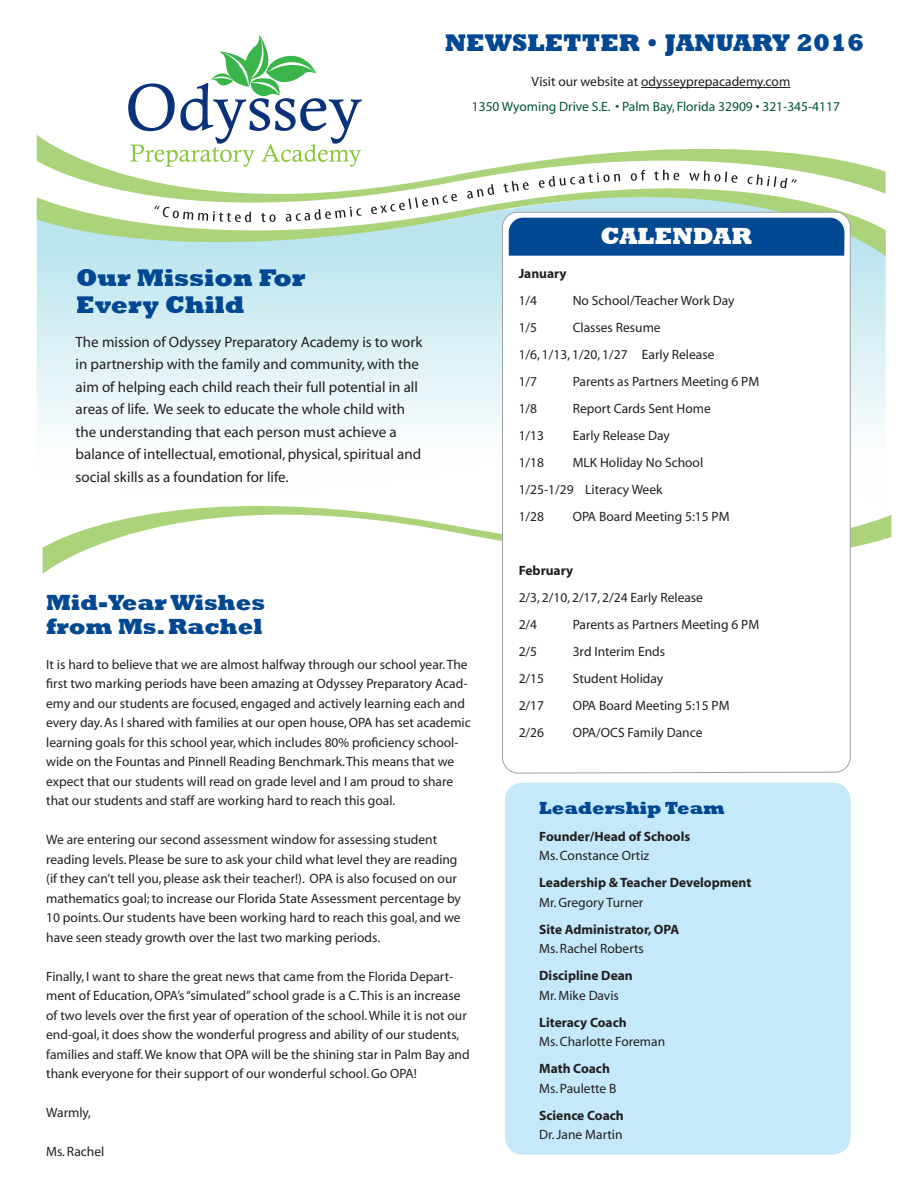
<style>
.page{position:relative;width:918px;height:1188px;background:#fff}
.page>*{position:absolute;margin:0;border:0;box-sizing:border-box;transform-origin:0 0}
.t1{font:800 24.75px "Rockwell";color:#014892}
.t2{font:800 24px "Rockwell";color:#fff}
.t3{font:800 22.5px "Rockwell";color:#014892}
.t4{font:800 18px "Rockwell";color:#014892}
.t5{font:15px/22.5px "Myriad";color:#231f20}
.t6{font:13.5px/19.5px "Myriad";color:#231f20}
.t7{font:700 13.5px "Myriad";color:#231f20}
.t8{font:13.5px "Myriad";color:#015434}
</style>
<div class="page">
<svg style="left:37px;top:273px;width:849px;height:156px;background:#dcf1f6"></svg>
<svg style="left:37px;top:135px;width:741px;height:17px"></svg>
<svg style="left:37px;top:152px;width:849px;height:121px"></svg>
<svg style="left:43px;top:506px;width:848px;height:68px"></svg>
<svg style="left:154px;top:205px;width:97px;height:17px"></svg>
<svg style="left:261px;top:213px;width:15px;height:9px"></svg>
<svg style="left:286px;top:207px;width:76px;height:14px"></svg>
<svg style="left:371px;top:194px;width:86px;height:20px"></svg>
<svg style="left:467px;top:184px;width:27px;height:15px"></svg>
<svg style="left:503px;top:181px;width:26px;height:11px"></svg>
<svg style="left:539px;top:173px;width:81px;height:15px"></svg>
<svg style="left:631px;top:170px;width:15px;height:11px"></svg>
<svg style="left:654px;top:170px;width:25px;height:10px"></svg>
<svg style="left:689px;top:170px;width:48px;height:13px"></svg>
<svg style="left:747px;top:174px;width:50px;height:14px"></svg>
<hr style="left:641px;top:87px;width:149px;height:1px;background:#231f20">
<svg style="left:128px;top:34px;width:234px;height:133px"></svg>
<svg style="left:502px;top:211px;width:349px;height:563px"></svg>
<div style="left:509px;top:218px;width:335px;height:38px;background:#014892"></div>
<div style="left:505px;top:783px;width:346px;height:372px;background:#c3e9fa;border-radius:18px"></div>
<p class="t1" style="left:445px;top:29px;width:421px">NEWSLETTER • JANUARY 2016</p>
<p class="t6" style="left:532px;top:72px;width:260px">Visit our website at odysseyprepacademy.com</p>
<p class="t8" style="left:472px;top:100px;width:370px">1350 Wyoming Drive S.E. • Palm Bay, Florida 32909 • 321-345-4117</p>
<p class="t1" style="left:76px;top:264px;width:231px">Our Mission For</p>
<p class="t1" style="left:76px;top:291px;width:170px">Every Child</p>
<p class="t5" style="left:76px;top:331px;width:348px">The mission of Odyssey Preparatory Academy is to work in partnership with the family and community, with the aim of helping each child reach their full potential in all areas of life. We seek to educate the whole child with the understanding that each person must achieve a balance of intellectual, emotional, physical, spiritual and social skills as a foundation for life.</p>
<p class="t3" style="left:46px;top:590px;width:221px">Mid-Year Wishes</p>
<p class="t3" style="left:46px;top:614px;width:218px">from Ms. Rachel</p>
<p class="t6" style="left:46px;top:655px;width:426px">It is hard to believe that we are almost halfway through our school year. The first two marking periods have been amazing at Odyssey Preparatory Acad&shy;emy and our students are focused, engaged and actively learning each and every day. As I shared with families at our open house, OPA has set academic learning goals for this school year, which includes 80% proficiency school&shy;wide on the Fountas and Pinnell Reading Benchmark. This means that we expect that our students will read on grade level and I am proud to share that our students and staff are working hard to reach this goal.</p>
<p class="t6" style="left:46px;top:831px;width:416px">We are entering our second assessment window for assessing student reading levels. Please be sure to ask your child what level they are reading (if they can’t tell you, please ask their teacher!). OPA is also focused on our mathematics goal; to increase our Florida State Assessment percentage by 10 points. Our students have been working hard to reach this goal, and we have seen steady growth over the last two marking periods.</p>
<p class="t6" style="left:46px;top:967px;width:425px">Finally, I want to share the great news that came from the Florida Depart&shy;ment of Education, OPA’s “simulated” school grade is a C. This is an increase of two levels over the first year of operation of the school. While it is not our end-goal, it does show the wonderful progress and ability of our students, families and staff. We know that OPA will be the shining star in Palm Bay and thank everyone for their support of our wonderful school. Go OPA!</p>
<p class="t6" style="left:46px;top:1104px;width:46px">Warmly,</p>
<p class="t6" style="left:46px;top:1143px;width:60px">Ms. Rachel</p>
<p class="t2" style="left:601px;top:222px;width:153px">CALENDAR</p>
<p class="t7" style="left:519px;top:267px;width:49px">January</p>
<p class="t6" style="left:519px;top:292px;width:20px">1/4</p>
<p class="t6" style="left:573px;top:292px;width:163px">No School/Teacher Work Day</p>
<p class="t6" style="left:519px;top:319px;width:20px">1/5</p>
<p class="t6" style="left:573px;top:319px;width:89px">Classes Resume</p>
<p class="t6" style="left:519px;top:346px;width:197px">1/6, 1/13, 1/20, 1/27 Early Release</p>
<p class="t6" style="left:519px;top:373px;width:20px">1/7</p>
<p class="t6" style="left:573px;top:373px;width:188px">Parents as Partners Meeting 6 PM</p>
<p class="t6" style="left:519px;top:400px;width:20px">1/8</p>
<p class="t6" style="left:573px;top:400px;width:140px">Report Cards Sent Home</p>
<p class="t6" style="left:519px;top:427px;width:27px">1/13</p>
<p class="t6" style="left:573px;top:427px;width:99px">Early Release Day</p>
<p class="t6" style="left:519px;top:454px;width:27px">1/18</p>
<p class="t6" style="left:573px;top:454px;width:132px">MLK Holiday No School</p>
<p class="t6" style="left:519px;top:481px;width:145px">1/25-1/29 Literacy Week</p>
<p class="t6" style="left:519px;top:508px;width:27px">1/28</p>
<p class="t6" style="left:573px;top:508px;width:158px">OPA Board Meeting 5:15 PM</p>
<p class="t7" style="left:519px;top:564px;width:56px">February</p>
<p class="t6" style="left:519px;top:589px;width:186px">2/3, 2/10, 2/17, 2/24 Early Release</p>
<p class="t6" style="left:519px;top:616px;width:20px">2/4</p>
<p class="t6" style="left:573px;top:616px;width:188px">Parents as Partners Meeting 6 PM</p>
<p class="t6" style="left:519px;top:643px;width:20px">2/5</p>
<p class="t6" style="left:573px;top:643px;width:94px">3rd Interim Ends</p>
<p class="t6" style="left:519px;top:670px;width:27px">2/15</p>
<p class="t6" style="left:573px;top:670px;width:92px">Student Holiday</p>
<p class="t6" style="left:519px;top:697px;width:27px">2/17</p>
<p class="t6" style="left:573px;top:697px;width:158px">OPA Board Meeting 5:15 PM</p>
<p class="t6" style="left:519px;top:724px;width:27px">2/26</p>
<p class="t6" style="left:573px;top:724px;width:131px">OPA/OCS Family Dance</p>
<p class="t4" style="left:539px;top:797px;width:187px">Leadership Team</p>
<p class="t7" style="left:539px;top:829px;width:153px">Founder/Head of Schools</p>
<p class="t6" style="left:539px;top:846px;width:112px">Ms. Constance Ortiz</p>
<p class="t7" style="left:539px;top:876px;width:214px">Leadership &amp; Teacher Development</p>
<p class="t6" style="left:539px;top:893px;width:106px">Mr. Gregory Turner</p>
<p class="t7" style="left:539px;top:922px;width:142px">Site Administrator, OPA</p>
<p class="t6" style="left:539px;top:939px;width:106px">Ms. Rachel Roberts</p>
<p class="t7" style="left:539px;top:969px;width:95px">Discipline Dean</p>
<p class="t6" style="left:539px;top:986px;width:81px">Mr. Mike Davis</p>
<p class="t7" style="left:539px;top:1015px;width:89px">Literacy Coach</p>
<p class="t6" style="left:539px;top:1032px;width:127px">Ms. Charlotte Foreman</p>
<p class="t7" style="left:539px;top:1062px;width:72px">Math Coach</p>
<p class="t6" style="left:539px;top:1079px;width:79px">Ms. Paulette B</p>
<p class="t7" style="left:539px;top:1108px;width:86px">Science Coach</p>
<p class="t6" style="left:539px;top:1125px;width:85px">Dr. Jane Martin</p>
</div>
